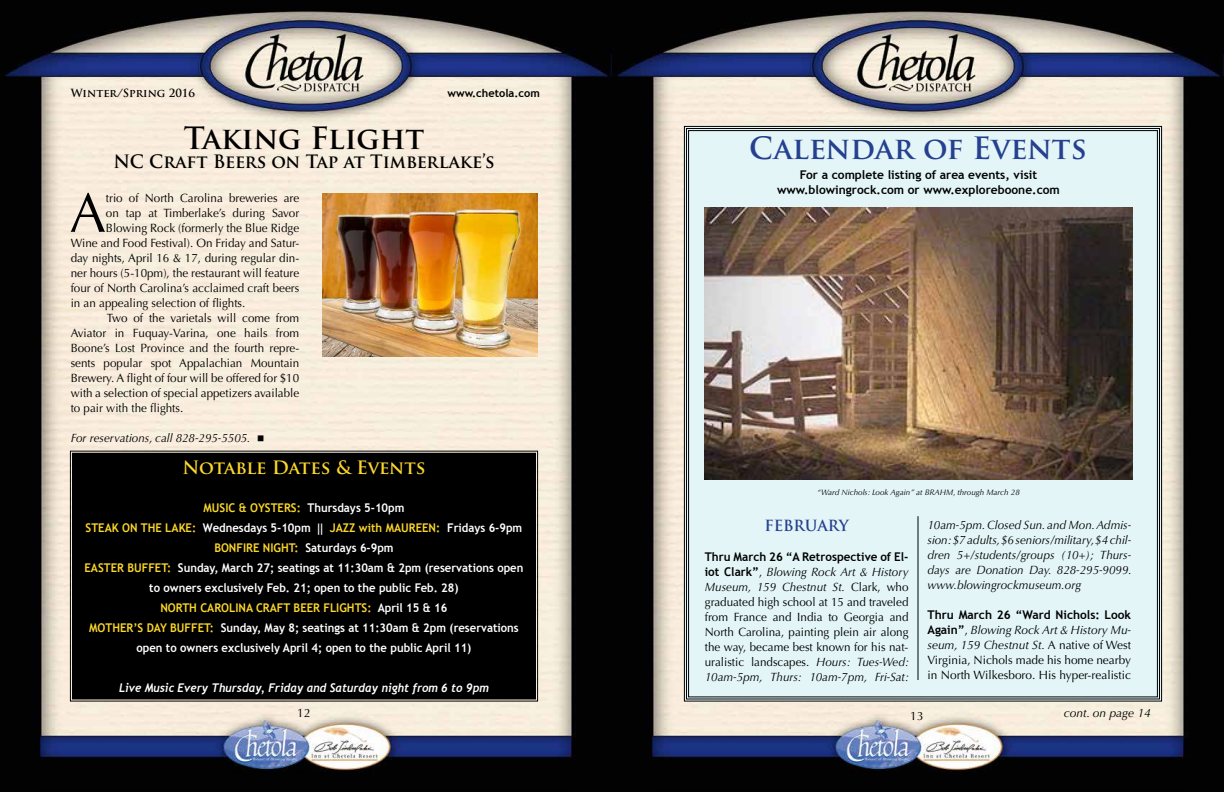
<style>
.page{position:relative;width:1224px;height:792px;background:#fff}
.page>*{position:absolute;margin:0;border:0;box-sizing:border-box;transform-origin:0 0}
.t1{font:55.8px "Optima";color:#000}
.t2{font:700 30px "Trajan Pro";color:#25408f}
.t3{font:700 30px "Trajan Pro";color:#000}
.t4{font:700 18px "Trajan Pro";color:#000}
.t5{font:700 18px "Trajan Pro";color:#fcd72a}
.t6{font:700 15px "Trajan Pro";letter-spacing:-.005em;color:#25408f}
.t7{font:12px/15px "Optima";color:#000;text-align:justify}
.t8{font:700 12px/20px "Trebuchet MS";color:#fff;text-align:center;scale:.94 1}
.t9{font:italic 12px/15px "Optima";color:#000;text-align:justify}
.t10{font:700 12px/15px "Trebuchet MS";color:#000;text-align:center}
.t11{font:italic 700 12px "Trebuchet";color:#fff;scale:.94 1}
.t12{font:700 11px "Trajan Pro";color:#000}
.t13{font:700 11px "Trebuchet MS";color:#000}
.t14{font:italic 8px "Optima";color:#000}
.s1{color:#fcd72a}
.s2{font-family:"Corbel"}
.s3{font-family:"Trebuchet MS";font-weight:700}
.s4{font-style:italic}
</style>
<div class="page">
<img style="left:0;top:0;width:1224px;height:792px">
<div style="left:684px;top:126px;width:478px;height:576px;background:#e3f5f7"></div>
<hr style="left:918px;top:516px;width:1px;height:164px;background:#000">
<img style="left:705px;top:207px;width:427px;height:273px">
<img style="left:323px;top:193px;width:215px;height:164px">
<div style="left:70px;top:450px;width:468px;height:252px;background:#000"></div>
<div style="left:72px;top:453px;width:464px;height:246px;border:1px solid #000"></div>
<div style="left:74px;top:455px;width:460px;height:242px;border:1px solid #000"></div>
<p class="t12" style="left:71px;top:86px;width:126px">Winter/Spring 2016</p>
<p class="t13" style="left:447px;top:86px;width:94px">www.chetola.com</p>
<h2 class="t3" style="left:184px;top:119px;width:242px">Taking Flight</h2>
<h3 class="t4" style="left:113px;top:150px;width:383px">NC Craft Beers on Tap at Timberlake’s</h3>
<h1 class="t1" style="left:70px;top:180px;width:38px">A</h1>
<p class="t7" style="left:106px;top:190px;width:195px">trio of North Carolina breweries are</p>
<p class="t7" style="left:106px;top:205px;width:195px">on tap at Timberlake’s during Savor</p>
<p class="t7" style="left:106px;top:220px;width:195px">Blowing Rock (formerly the Blue Ridge</p>
<p class="t7" style="left:71px;top:235px;width:230px">Wine and Food Festival). On Friday and Satur-</p>
<p class="t7" style="left:71px;top:250px;width:230px">day nights, April 16 &amp; 17, during regular din-</p>
<p class="t7" style="left:71px;top:265px;width:230px">ner hours (5-10pm), the restaurant will feature</p>
<p class="t7" style="left:71px;top:280px;width:230px">four of North Carolina’s acclaimed craft beers</p>
<p class="t7" style="left:71px;top:295px;width:176px">in an appealing selection of flights.</p>
<p class="t7" style="left:107px;top:310px;width:194px">Two of the varietals will come from</p>
<p class="t7" style="left:71px;top:325px;width:230px">Aviator in Fuquay-Varina, one hails from</p>
<p class="t7" style="left:71px;top:340px;width:230px">Boone’s Lost Province and the fourth repre-</p>
<p class="t7" style="left:71px;top:355px;width:230px">sents popular spot Appalachian Mountain</p>
<p class="t7" style="left:71px;top:370px;width:230px">Brewery. A flight of four will be offered for $10</p>
<p class="t7" style="left:71px;top:385px;width:230px">with a selection of special appetizers available</p>
<p class="t7" style="left:71px;top:400px;width:114px">to pair with the flights.</p>
<p class="t9" style="left:71px;top:430px;width:195px">For reservations, call 828-295-5505. ■</p>
<h3 class="t5" style="left:182px;top:456px;width:245px">Notable Dates &amp; Events</h3>
<p class="t8" style="left:84px;top:498px;width:468px"><span class="s1">MUSIC &amp; OYSTERS:</span> Thursdays 5-10pm<br><span class="s1">STEAK ON THE LAKE:</span> Wednesdays 5-10pm <span class="s2">||</span> <span class="s1">JAZZ with MAUREEN:</span> Fridays 6-9pm <span class="s1">BONFIRE NIGHT:</span> Saturdays 6-9pm<br><span class="s1">EASTER BUFFET:</span> Sunday, March 27; seatings at 11:30am &amp; 2pm (reservations open to owners exclusively Feb. 21; open to the public Feb. 28)<br><span class="s1">NORTH CAROLINA CRAFT BEER FLIGHTS:</span> April 15 &amp; 16<br><span class="s1">MOTHER’S DAY BUFFET:</span> Sunday, May 8; seatings at 11:30am &amp; 2pm (reservations open to owners exclusively April 4; open to the public April 11)</p>
<p class="t11" style="left:119px;top:680px;width:395px">Live Music Every Thursday, Friday and Saturday night from 6 to 9pm</p>
<p class="t7" style="left:297px;top:705px;width:15px">12</p>
<h2 class="t2" style="left:749px;top:129px;width:339px">Calendar of Events</h2>
<p class="t10" style="left:777px;top:167px;width:284px">For a complete listing of area events, visit www.blowingrock.com or www.exploreboone.com</p>
<p class="t14" style="left:817px;top:488px;width:204px">“Ward Nichols: Look Again” at BRAHM, through March 28</p>
<p class="t6" style="left:764px;top:516px;width:86px">FEBRUARY</p>
<p class="t10" style="left:705px;top:549px;width:205px">Thru March 26 “A Retrospective of El-</p>
<p class="t7" style="left:705px;top:565px;width:206px"><span class="s3">iot Clark”</span>, <span class="s4">Blowing Rock Art &amp; History Museum, 159 Chestnut St.</span> Clark, who graduated high school at 15 and traveled from France and India to Georgia and North Carolina, painting plein air along the way, became best known for his nat&shy;uralistic landscapes. <span class="s4">Hours: Tues-Wed:<br>10am-5pm, Thurs: 10am-7pm, Fri-Sat:</span></p>
<p class="t9" style="left:927px;top:517px;width:206px">10am-5pm. Closed Sun. and Mon. Admis&shy;sion: $7 adults, $6 seniors/military, $4 chil&shy;dren 5+/students/groups (10+); Thurs&shy;days are Donation Day. 828-295-9099. www.blowingrockmuseum.org</p>
<p class="t10" style="left:927px;top:607px;width:205px">Thru March 26 “Ward Nichols: Look</p>
<p class="t7" style="left:927px;top:622px;width:205px"><span class="s3">Again”</span>, <span class="s4">Blowing Rock Art &amp; History Mu&shy;seum, 159 Chestnut St.</span> A native of West Virginia, Nichols made his home nearby in North Wilkesboro. His hyper-realistic</p>
<p class="t7" style="left:910px;top:708px;width:15px">13</p>
<p class="t9" style="left:1064px;top:705px;width:89px">cont. on page 14</p>
</div>
